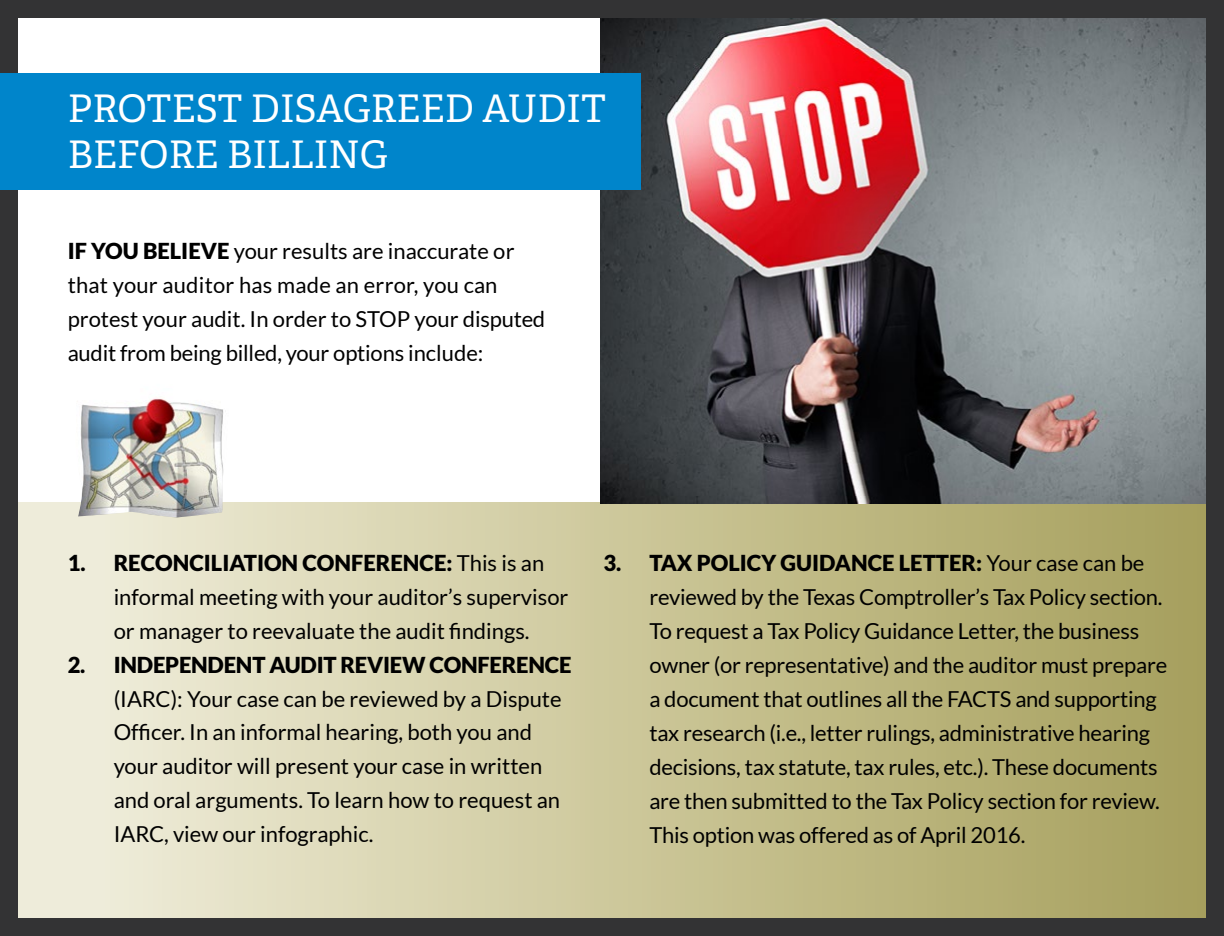
<style>
.page{position:relative;width:1224px;height:936px;background:#fff}
.page>*{position:absolute;margin:0;border:0;box-sizing:border-box;transform-origin:0 0}
.t1{font:38px/45.6px "Adelle";color:#fff}
.t2{font:22px/34px "Lato";letter-spacing:-.01em;color:#000}
.t3{font:900 22px "Lato";letter-spacing:-.01em;color:#000}
.s1{font-weight:900}
</style>
<div class="page">
<div style="left:10px;top:503px;width:1201px;height:423px;background:linear-gradient(to right,#f4f2e1,#a69f5a)"></div>
<img style="left:60px;top:398px;width:180px;height:120px">
<img style="left:600px;top:19px;width:605px;height:485px">
<div style="left:0;top:0;width:1224px;height:936px;border:18px solid #333334"></div>
<div style="left:0;top:73px;width:641px;height:117px;background:#0085cb"></div>
<h1 class="t1" style="left:68px;top:85px;width:540px">PROTEST DISAGREED AUDIT<br>BEFORE BILLING</h1>
<p class="t2" style="left:68px;top:234px;width:479px"><span class="s1">IF YOU BELIEVE</span> your results are inaccurate or that your auditor has made an error, you can protest your audit. In order to STOP your disputed audit from being billed, your options include:</p>
<p class="t2" style="left:114px;top:545px;width:456px;text-indent:-46px"><span class="s1">1. RECONCILIATION CONFERENCE:</span> This is an informal meeting with your auditor’s supervisor or manager to reevaluate the audit findings.</p>
<p class="t3" style="left:68px;top:652px;width:505px">2. INDEPENDENT AUDIT REVIEW CONFERENCE</p>
<p class="t2" style="left:114px;top:681px;width:450px">(IARC): Your case can be reviewed by a Dispute Officer. In an informal hearing, both you and your auditor will present your case in written and oral arguments. To learn how to request an IARC, view our infographic.</p>
<p class="t2" style="left:649px;top:545px;width:519px;text-indent:-46px"><span class="s1">3. TAX POLICY GUIDANCE LETTER:</span> Your case can be reviewed by the Texas Comptroller’s Tax Policy section.<br>To request a Tax Policy Guidance Letter, the business owner (or representative) and the auditor must prepare a document that outlines all the FACTS and supporting tax research (i.e., letter rulings, administrative hearing decisions, tax statute, tax rules, etc.). These documents are then submitted to the Tax Policy section for review.<br>This option was offered as of April 2016.</p>
</div>
